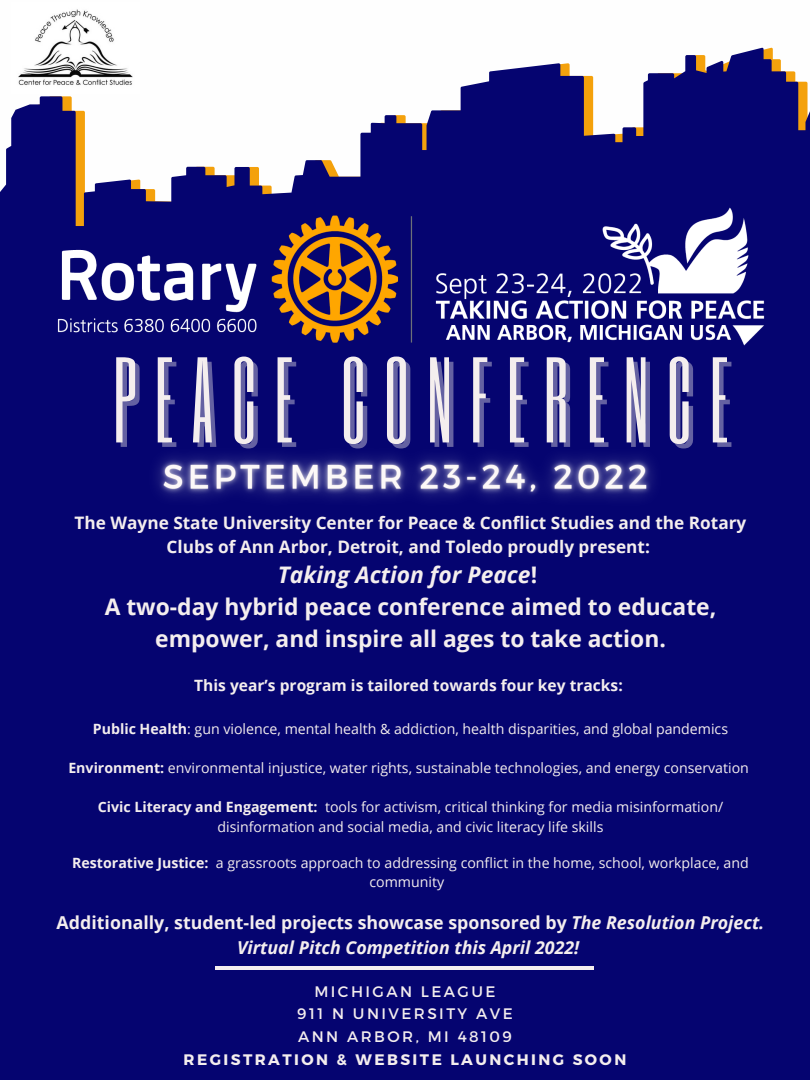
<style>
.page{position:relative;width:810px;height:1080px;background:#fff}
.page>*{position:absolute;margin:0;border:0;box-sizing:border-box;transform-origin:0 0}
.t1{font:100.94px "Six Caps";letter-spacing:.175em;color:#f4eeee}
.t2{font:700 22.81px/31.9px "Open Sans";color:#f4eeee;text-align:center}
.t3{font:italic 700 22.81px "Open Sans";color:#f4eeee}
.t4{font:700 17.81px "Open Sans";color:#f4eeee}
.t5{font:italic 700 17.81px "Open Sans";color:#f4eeee}
.t6{font:700 17.19px/23.9px "Open Sans";color:#f4eeee;text-align:center}
.t7{font:700 15.56px "Open Sans";color:#f4eeee}
.t8{font:15.25px "Montserrat";letter-spacing:.16em;color:#f4eeee}
.t9{font:700 15.25px "Montserrat";letter-spacing:.16em;color:#f4eeee}
.t10{font:14.19px/19.7px "Open Sans";color:#f4eeee;text-align:center}
.s1{font-style:normal}
.s2{font-weight:700}
.s3{font-style:italic}
</style>
<div class="page">
<svg style="left:0;top:52px;width:810px;height:204px;fill:#050470"></svg>
<div style="left:0;top:256px;width:810px;height:824px;background:#050470"></div>
<hr style="left:216px;top:966px;width:378px;height:4px;background:#f4eeee">
<img style="left:12px;top:9px;width:127px;height:84px">
<img style="left:29px;top:200px;width:763px;height:146px">
<img style="left:157px;top:456px;width:496px;height:42px">
<p class="t1" style="left:113px;top:331px;width:617px">PEACE CONFERENCE</p>
<p class="t6" style="left:75px;top:510px;width:673px">The Wayne State University Center for Peace &amp; Conflict Studies and the Rotary<br>Clubs of Ann Arbor, Detroit, and Toledo proudly present:</p>
<p class="t3" style="left:278px;top:559px;width:261px">Taking Action for Peace<span class="s1">!</span></p>
<p class="t2" style="left:105px;top:590px;width:613px">A two-day hybrid peace conference aimed to educate, empower, and inspire all ages to take action.</p>
<p class="t7" style="left:194px;top:675px;width:430px">This year’s program is tailored towards four key tracks:</p>
<p class="t10" style="left:93px;top:718px;width:637px"><span class="s2">Public Health</span>: gun violence, mental health &amp; addiction, health disparities, and global pandemics</p>
<p class="t10" style="left:68px;top:758px;width:682px"><span class="s2">Environment:</span> environmental injustice, water rights, sustainable technologies, and energy conservation</p>
<p class="t10" style="left:98px;top:797px;width:627px"><span class="s2">Civic Literacy and Engagement:</span> tools for activism, critical thinking for media misinformation/ disinformation and social media, and civic literacy life skills</p>
<p class="t10" style="left:72px;top:852px;width:678px"><span class="s2">Restorative Justice:</span> a grassroots approach to addressing conflict in the home, school, workplace, and community</p>
<p class="t4" style="left:57px;top:910px;width:709px">Additionally, student-led projects showcase sponsored by <span class="s3">The Resolution Project.</span></p>
<p class="t5" style="left:237px;top:935px;width:344px">Virtual Pitch Competition this April 2022!</p>
<p class="t8" style="left:314px;top:981px;width:183px">MICHIGAN LEAGUE</p>
<p class="t8" style="left:297px;top:1004px;width:217px">911 N UNIVERSITY AVE</p>
<p class="t8" style="left:298px;top:1027px;width:215px">ANN ARBOR, MI 48109</p>
<p class="t9" style="left:184px;top:1050px;width:444px">REGISTRATION &amp; WEBSITE LAUNCHING SOON</p>
</div>
